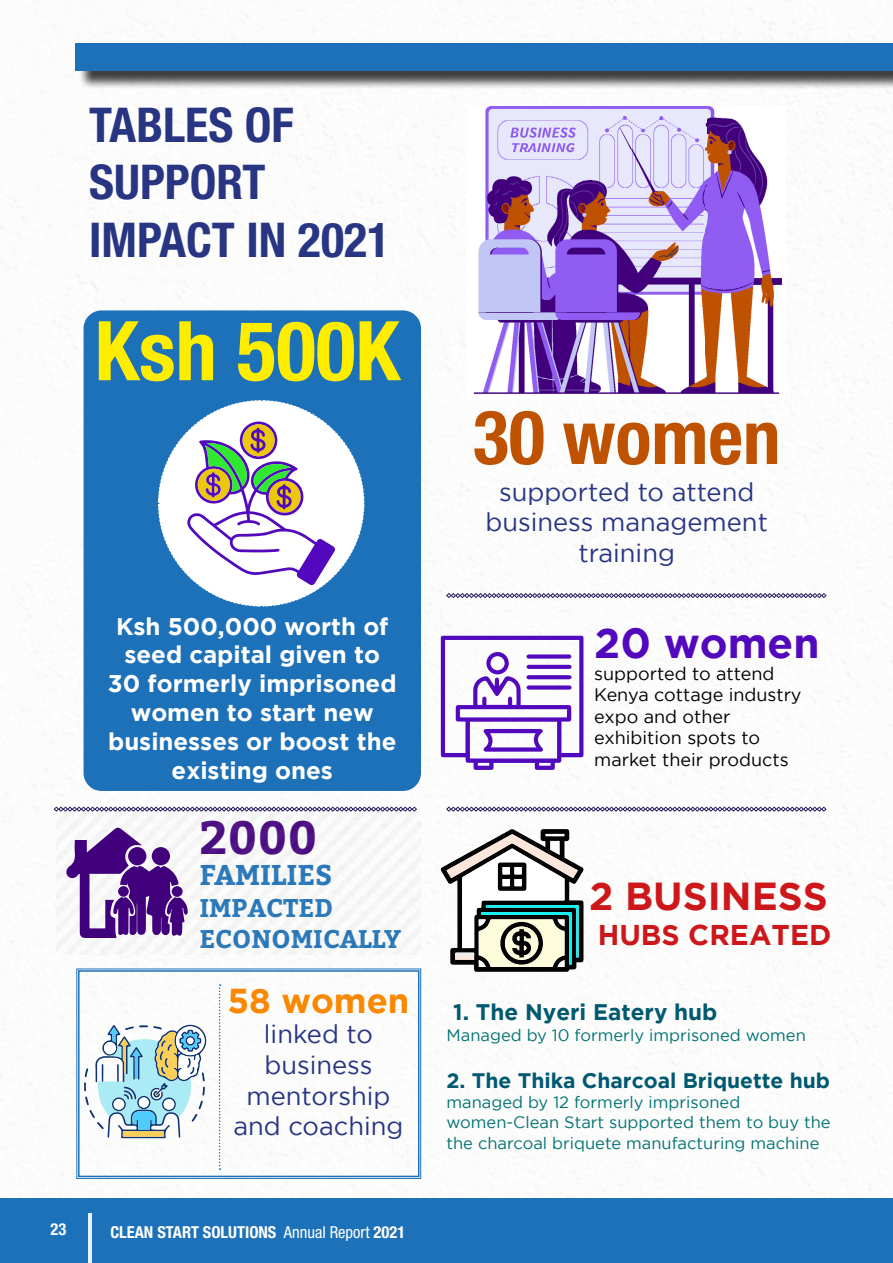
<style>
.page{position:relative;width:893px;height:1263px;background:#fff}
.page>*{position:absolute;margin:0;border:0;box-sizing:border-box;transform-origin:0 0}
.t1{font:700 condensed 82.5px "Helvetica Neue LT Std";color:#ffed00}
.t2{font:700 condensed 75px "Helvetica Neue LT Std";color:#bf5200}
.t3{font:700 condensed 48px/57.6px "Helvetica Neue LT Std";color:#283583}
.t4{font:700 46.5px "Bitter";color:#41007c}
.t5{font:700 42px "Gotham";color:#5208bd}
.t6{font:700 39px "Gotham";color:#cd171a}
.t7{font:700 34.5px "Gotham";color:#f98800}
.t8{font:700 28.5px "Gotham";color:#cd171a}
.t9{font:700 28.5px "Bitter";color:#1d71b8}
.t10{font:25.5px/30.6px "Gotham";color:#283583;text-align:center}
.t11{font:700 25.5px/31.5px "Bitter";color:#1d71b8}
.t12{font:700 24px/28.8px "Gotham";color:#fff;text-align:center}
.t13{font:700 22.5px "Gotham";color:#005970}
.t14{font:700 21px "Gotham";color:#005970}
.t15{font:18px/21.6px "Gotham";color:#000}
.t16{font:16.5px/19.8px "Gotham";color:#007274}
.t17{font:700 condensed 16.5px "Helvetica Neue LT Std";color:#fff}
.s1{font-weight:400}
</style>
<div class="page">
<div style="left:78px;top:45px;width:815px;height:44px;background:#000;opacity:.75"></div>
<div style="left:75px;top:43px;width:818px;height:28px;background:#1d71b8"></div>
<div style="left:0;top:1198px;width:893px;height:65px;background:#1d71b8"></div>
<div style="left:84px;top:310px;width:337px;height:481px;background:#1d71b8;border-radius:18px"></div>
<svg style="left:158px;top:400px;width:207px;height:207px"></svg>
<img style="left:473px;top:106px;width:309px;height:288px">
<svg style="left:446px;top:593px;width:380px;height:5px"></svg>
<svg style="left:446px;top:807px;width:380px;height:5px"></svg>
<svg style="left:54px;top:807px;width:363px;height:5px"></svg>
<svg style="left:441px;top:636px;width:142px;height:134px"></svg>
<svg style="left:76px;top:968px;width:345px;height:211px"></svg>
<div style="left:78px;top:970px;width:341px;height:207px;border:2px solid #1d71b8"></div>
<svg style="left:219px;top:984px;width:2px;height:186px"></svg>
<svg style="left:441px;top:829px;width:143px;height:143px"></svg>
<hr style="left:88px;top:1214px;width:3px;height:49px;background:#e4f3f7">
<svg style="left:66px;top:827px;width:122px;height:111px"></svg>
<div style="left:128px;top:847px;width:18px;height:18px;background:#41007c;border-radius:50%"></div>
<div style="left:152px;top:847px;width:18px;height:18px;background:#41007c;border-radius:50%"></div>
<div style="left:172px;top:886px;width:11px;height:11px;background:#41007c;border-radius:50%"></div>
<div style="left:118px;top:886px;width:11px;height:11px;background:#41007c;border-radius:50%"></div>
<h3 class="t3" style="left:89px;top:95px;width:302px">TABLES OF<br>SUPPORT<br>IMPACT IN 2021</h3>
<h1 class="t1" style="left:95px;top:301px;width:307px">Ksh 500K</h1>
<h3 class="t12" style="left:108px;top:611px;width:290px">Ksh 500,000 worth of seed capital given to<br>30 formerly imprisoned women to start new businesses or boost the existing ones</h3>
<h3 class="t4" style="left:199px;top:801px;width:120px">2000</h3>
<h3 class="t9" style="left:199px;top:853px;width:134px">FAMILIES</h3>
<h3 class="t11" style="left:199px;top:891px;width:203px">IMPACTED<br>ECONOMICALLY</h3>
<h3 class="t7" style="left:228px;top:981px;width:183px">58 women</h3>
<h3 class="t10" style="left:233px;top:1019px;width:172px">linked to business mentorship and coaching</h3>
<p class="t17" style="left:51px;top:1219px;width:17px">23</p>
<p class="t17" style="left:110px;top:1222px;width:296px">CLEAN START SOLUTIONS <span class="s1">Annual Report</span> 2021</p>
<h2 class="t2" style="left:473px;top:392px;width:309px">30 women</h2>
<h3 class="t10" style="left:485px;top:476px;width:284px">supported to attend business management training</h3>
<h3 class="t5" style="left:594px;top:619px;width:227px">20 women</h3>
<p class="t15" style="left:594px;top:662px;width:209px">supported to attend<br>Kenya cottage industry expo and other exhibition spots to market their products</p>
<h3 class="t6" style="left:589px;top:874px;width:240px">2 BUSINESS</h3>
<h3 class="t8" style="left:598px;top:918px;width:235px">HUBS CREATED</h3>
<h3 class="t13" style="left:453px;top:999px;width:266px">1. The Nyeri Eatery hub</h3>
<p class="t16" style="left:446px;top:1025px;width:361px">Managed by 10 formerly imprisoned women</p>
<p class="t14" style="left:446px;top:1068px;width:385px">2. The Thika Charcoal Briquette hub</p>
<p class="t16" style="left:446px;top:1092px;width:386px">managed by 12 formerly imprisoned women-Clean Start supported them to buy the</p>
<p class="t16" style="left:446px;top:1133px;width:375px">the charcoal briquete manufacturing machine</p>
</div>
